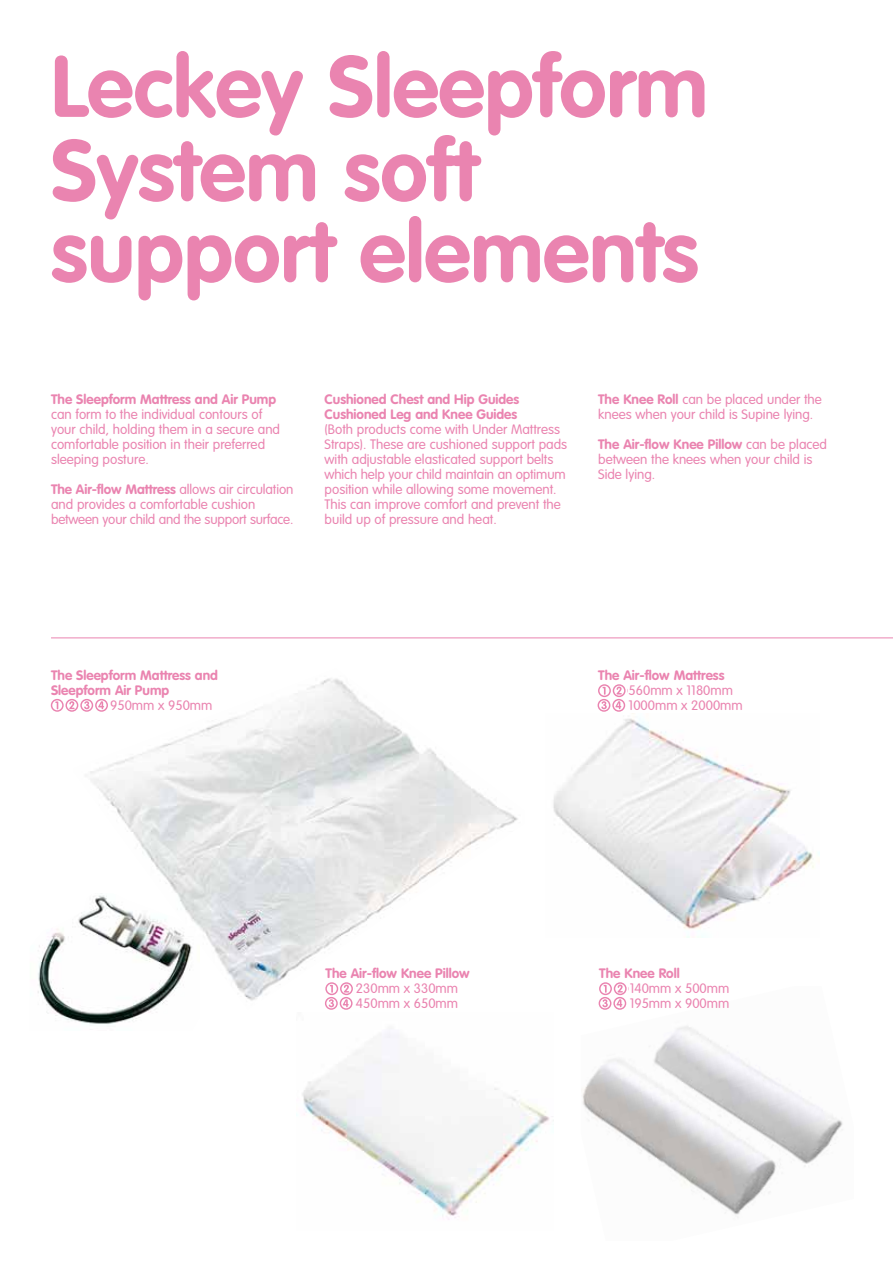
<style>
.page{position:relative;width:893px;height:1263px;background:#fff}
.page>*{position:absolute;margin:0;border:0;box-sizing:border-box;transform-origin:0 0}
.t1{font:700 85.5px/82.5px "VAG Rounded Std";color:#ea84b0}
.t2{font:300 13.5px/15px "VAG Rounded Std";color:#ea84b0}
.t3{font:700 13.5px/15px "VAG Rounded Std";color:#ea84b0}
.s1{font-weight:700}
</style>
<div class="page">
<img style="left:38px;top:929px;width:113px;height:95px">
<img style="left:582px;top:986px;width:261px;height:229px">
<img style="left:302px;top:1032px;width:252px;height:188px">
<img style="left:553px;top:718px;width:267px;height:220px">
<img style="left:74px;top:678px;width:444px;height:331px">
<hr style="left:51px;top:637px;width:842px;height:1px;background:#ea84b0">
<div style="left:51px;top:699px;width:13px;height:13px;border:1px solid #ea84b0;border-radius:50%"></div>
<svg style="left:55px;top:701px;width:3px;height:8px"></svg>
<div style="left:66px;top:699px;width:12px;height:13px;border:1px solid #ea84b0;border-radius:50%"></div>
<svg style="left:69px;top:701px;width:6px;height:8px"></svg>
<div style="left:80px;top:699px;width:13px;height:13px;border:1px solid #ea84b0;border-radius:50%"></div>
<svg style="left:84px;top:701px;width:6px;height:8px"></svg>
<div style="left:95px;top:699px;width:13px;height:13px;border:1px solid #ea84b0;border-radius:50%"></div>
<svg style="left:98px;top:701px;width:6px;height:8px"></svg>
<div style="left:598px;top:699px;width:12px;height:13px;border:1px solid #ea84b0;border-radius:50%"></div>
<svg style="left:601px;top:701px;width:6px;height:8px"></svg>
<div style="left:612px;top:699px;width:13px;height:13px;border:1px solid #ea84b0;border-radius:50%"></div>
<svg style="left:615px;top:701px;width:6px;height:8px"></svg>
<div style="left:598px;top:684px;width:13px;height:13px;border:1px solid #ea84b0;border-radius:50%"></div>
<svg style="left:602px;top:687px;width:4px;height:8px"></svg>
<div style="left:613px;top:684px;width:13px;height:13px;border:1px solid #ea84b0;border-radius:50%"></div>
<svg style="left:616px;top:686px;width:6px;height:8px"></svg>
<div style="left:325px;top:997px;width:13px;height:13px;border:1px solid #ea84b0;border-radius:50%"></div>
<svg style="left:329px;top:999px;width:5px;height:8px"></svg>
<div style="left:340px;top:997px;width:13px;height:13px;border:1px solid #ea84b0;border-radius:50%"></div>
<svg style="left:343px;top:999px;width:6px;height:8px"></svg>
<div style="left:325px;top:982px;width:13px;height:13px;border:1px solid #ea84b0;border-radius:50%"></div>
<svg style="left:330px;top:985px;width:3px;height:8px"></svg>
<div style="left:340px;top:982px;width:13px;height:13px;border:1px solid #ea84b0;border-radius:50%"></div>
<svg style="left:344px;top:984px;width:5px;height:8px"></svg>
<svg style="left:355px;top:982px;width:1px;height:13px"></svg>
<div style="left:599px;top:997px;width:12px;height:13px;border:1px solid #ea84b0;border-radius:50%"></div>
<svg style="left:602px;top:999px;width:6px;height:8px"></svg>
<div style="left:613px;top:997px;width:13px;height:13px;border:1px solid #ea84b0;border-radius:50%"></div>
<svg style="left:616px;top:999px;width:6px;height:8px"></svg>
<div style="left:599px;top:982px;width:13px;height:13px;border:1px solid #ea84b0;border-radius:50%"></div>
<svg style="left:604px;top:985px;width:3px;height:8px"></svg>
<div style="left:614px;top:982px;width:13px;height:13px;border:1px solid #ea84b0;border-radius:50%"></div>
<svg style="left:617px;top:984px;width:6px;height:8px"></svg>
<h1 class="t1" style="left:51px;top:49px;width:658px">Leckey Sleepform<br>System soft support elements</h1>
<p class="t3" style="left:51px;top:392px;width:227px">The Sleepform Mattress and Air Pump</p>
<p class="t2" style="left:51px;top:407px;width:231px">can form to the individual contours of your child, holding them in a secure and comfortable position in their preferred sleeping posture.</p>
<p class="t2" style="left:51px;top:482px;width:244px"><span class="s1">The Air-flow Mattress</span> allows air circulation and provides a comfortable cushion between your child and the support surface.</p>
<p class="t3" style="left:325px;top:392px;width:196px">Cushioned Chest and Hip Guides<br>Cushioned Leg and Knee Guides</p>
<p class="t2" style="left:325px;top:422px;width:244px">(Both products come with Under Mattress Straps). These are cushioned support pads with adjustable elasticated support belts which help your child maintain an optimum position while allowing some movement.<br>This can improve comfort and prevent the build up of pressure and heat.</p>
<p class="t2" style="left:598px;top:392px;width:225px"><span class="s1">The Knee Roll</span> can be placed under the knees when your child is Supine lying.</p>
<p class="t2" style="left:598px;top:437px;width:230px"><span class="s1">The Air-flow Knee Pillow</span> can be placed between the knees when your child is<br>Side lying.</p>
<p class="t3" style="left:51px;top:668px;width:168px">The Sleepform Mattress and<br>Sleepform Air Pump</p>
<p class="t2" style="left:110px;top:698px;width:104px">950mm x 950mm</p>
<p class="t3" style="left:598px;top:668px;width:128px">The Air-flow Mattress</p>
<p class="t2" style="left:629px;top:683px;width:116px">560mm x 1180mm<br>1000mm x 2000mm</p>
<p class="t3" style="left:326px;top:966px;width:146px">The Air-flow Knee Pillow</p>
<p class="t2" style="left:356px;top:981px;width:104px">230mm x 330mm<br>450mm x 650mm</p>
<p class="t3" style="left:599px;top:966px;width:82px">The Knee Roll</p>
<p class="t2" style="left:630px;top:981px;width:101px">140mm x 500mm<br>195mm x 900mm</p>
</div>
